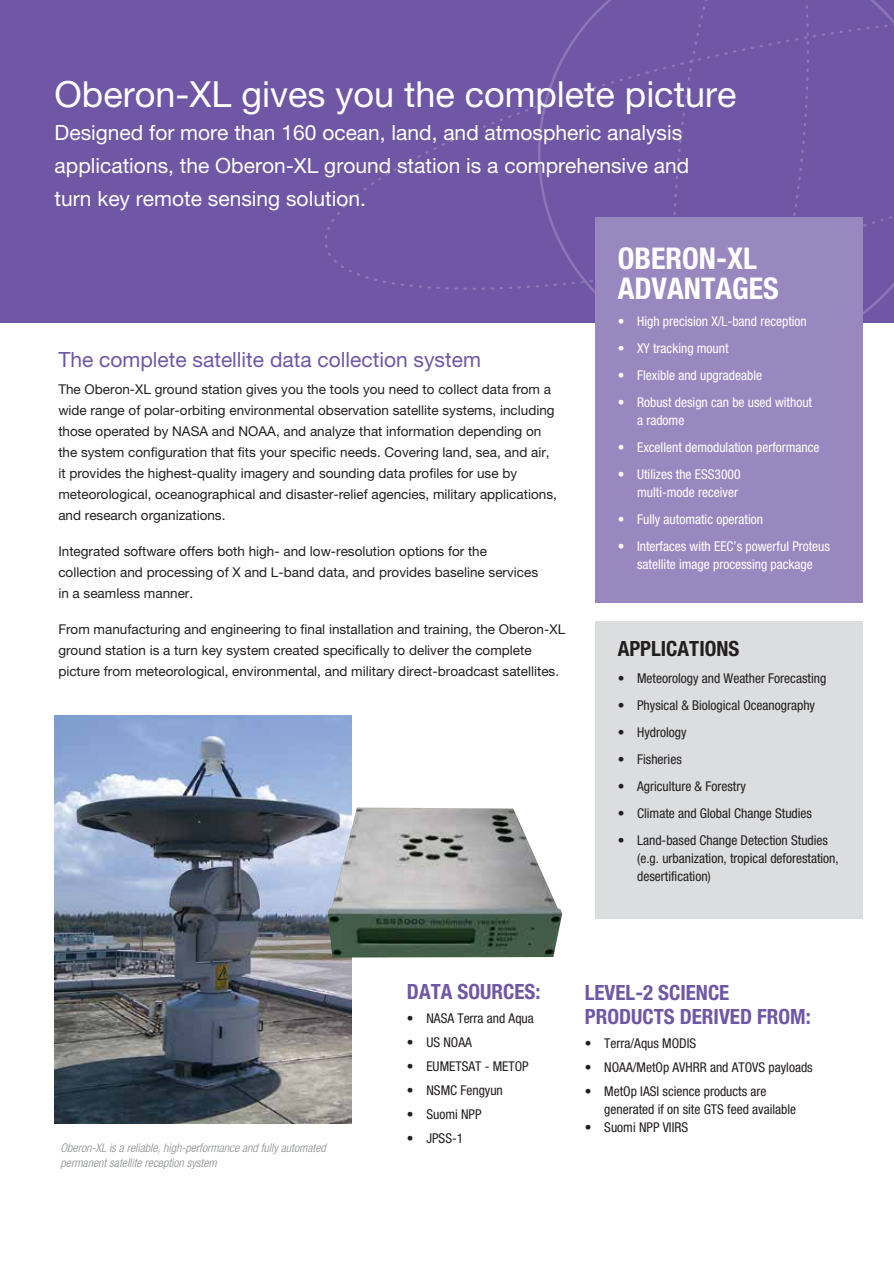
<style>
.page{position:relative;width:894px;height:1264px;background:#fff}
.page>*{position:absolute;margin:0;border:0;box-sizing:border-box;transform-origin:0 0}
.t1{font:36px "Helvetica Neue";color:#fff}
.t2{font:700 condensed 30px/30px "Helvetica Neue";color:#fff}
.t3{font:21px/33px "Helvetica Neue";color:#fff}
.t4{font:700 condensed 21px/24px "Helvetica Neue";color:#6f57a5}
.t5{font:21px "Helvetica Neue";color:#6f57a5}
.t6{font:700 condensed 21px "Helvetica Neue";color:#231f20}
.t7{font:13.5px/21px "Helvetica Neue";color:#231f20}
.t8{font:condensed 13.5px/18px "Helvetica Neue";color:#231f20}
.t9{font:condensed 13.5px/18px "Helvetica Neue";color:#fff}
.t10{font:italic 300 condensed 12px/15px "Helvetica Neue";color:#8a8c8e}
</style>
<div class="page">
<div style="left:0;top:0;width:894px;height:322px;background:#6f57a5"></div>
<div style="left:595px;top:621px;width:267px;height:297px;background:#dcddde"></div>
<img style="left:55px;top:715px;width:296px;height:409px">
<hr style="left:893px;top:0;width:1px;height:322px;background:#53626f">
<img style="left:328px;top:807px;width:234px;height:150px">
<svg style="left:528px;top:0;width:366px;height:321px"></svg>
<div style="left:595px;top:218px;width:267px;height:385px;background:#9988c0"></div>
<p class="t1" style="left:55px;top:73px;width:683px">Oberon-XL gives you the complete picture</p>
<p class="t3" style="left:55px;top:116px;width:636px">Designed for more than 160 ocean, land, and atmospheric analysis applications, the Oberon-XL ground station is a comprehensive and turn key remote sensing solution.</p>
<p class="t5" style="left:58px;top:346px;width:424px">The complete satellite data collection system</p>
<p class="t7" style="left:58px;top:378px;width:500px">The Oberon-XL ground station gives you the tools you need to collect data from a wide range of polar-orbiting environmental observation satellite systems, including those operated by NASA and NOAA, and analyze that information depending on the system configuration that fits your specific needs. Covering land, sea, and air, it provides the highest-quality imagery and sounding data profiles for use by meteorological, oceanographical and disaster-relief agencies, military applications, and research organizations.</p>
<p class="t7" style="left:58px;top:540px;width:481px">Integrated software offers both high- and low-resolution options for the collection and processing of X and L-band data, and provides baseline services in a seamless manner.</p>
<p class="t7" style="left:58px;top:618px;width:508px">From manufacturing and engineering to final installation and training, the Oberon-XL ground station is a turn key system created specifically to deliver the complete picture from meteorological, environmental, and military direct-broadcast satellites.</p>
<p class="t2" style="left:617px;top:243px;width:163px">OBERON-XL<br>ADVANTAGES</p>
<p class="t9" style="left:617px;top:312px;width:191px">• High precision X/L-band reception</p>
<p class="t9" style="left:617px;top:339px;width:112px">• XY tracking mount</p>
<p class="t9" style="left:617px;top:366px;width:146px">• Flexible and upgradeable</p>
<p class="t9" style="left:637px;top:393px;width:176px;text-indent:-19px">• Robust design can be used without a radome</p>
<p class="t9" style="left:617px;top:438px;width:203px">• Excellent demodulation performance</p>
<p class="t9" style="left:617px;top:465px;width:124px;text-align:right">• Utilizes the ESS3000 multi-mode receiver</p>
<p class="t9" style="left:617px;top:510px;width:147px">• Fully automatic operation</p>
<p class="t9" style="left:617px;top:537px;width:214px;text-align:center">• Interfaces with EEC’s powerful Proteus satellite image processing package</p>
<p class="t6" style="left:617px;top:635px;width:123px">APPLICATIONS</p>
<p class="t8" style="left:617px;top:669px;width:210px">• Meteorology and Weather Forecasting</p>
<p class="t8" style="left:617px;top:696px;width:199px">• Physical &amp; Biological Oceanography</p>
<p class="t8" style="left:617px;top:723px;width:70px">• Hydrology</p>
<p class="t8" style="left:617px;top:750px;width:66px">• Fisheries</p>
<p class="t8" style="left:617px;top:777px;width:130px">• Agriculture &amp; Forestry</p>
<p class="t8" style="left:617px;top:804px;width:196px">• Climate and Global Change Studies</p>
<p class="t8" style="left:637px;top:831px;width:203px;text-indent:-19px">• Land-based Change Detection Studies (e.g. urbanization, tropical deforestation, desertification)</p>
<p class="t10" style="left:61px;top:1140px;width:267px">Oberon-XL is a reliable, high-performance and fully automated permanent satellite reception system</p>
<p class="t4" style="left:407px;top:979px;width:135px">DATA SOURCES:</p>
<p class="t8" style="left:407px;top:1009px;width:128px">• NASA Terra and Aqua</p>
<p class="t8" style="left:407px;top:1033px;width:66px">• US NOAA</p>
<p class="t8" style="left:407px;top:1057px;width:123px">• EUMETSAT - METOP</p>
<p class="t8" style="left:407px;top:1081px;width:97px">• NSMC Fengyun</p>
<p class="t8" style="left:407px;top:1105px;width:76px">• Suomi NPP</p>
<p class="t8" style="left:407px;top:1129px;width:58px">• JPSS-1</p>
<p class="t4" style="left:585px;top:980px;width:227px">LEVEL-2 SCIENCE<br>PRODUCTS DERIVED FROM:</p>
<p class="t8" style="left:585px;top:1034px;width:113px">• Terra/Aqus MODIS</p>
<p class="t8" style="left:585px;top:1058px;width:229px">• NOAA/MetOp AVHRR and ATOVS payloads</p>
<p class="t8" style="left:604px;top:1082px;width:193px;text-indent:-19px">• MetOp IASI science products are generated if on site GTS feed available</p>
<p class="t8" style="left:585px;top:1118px;width:105px">• Suomi NPP VIIRS</p>
</div>
